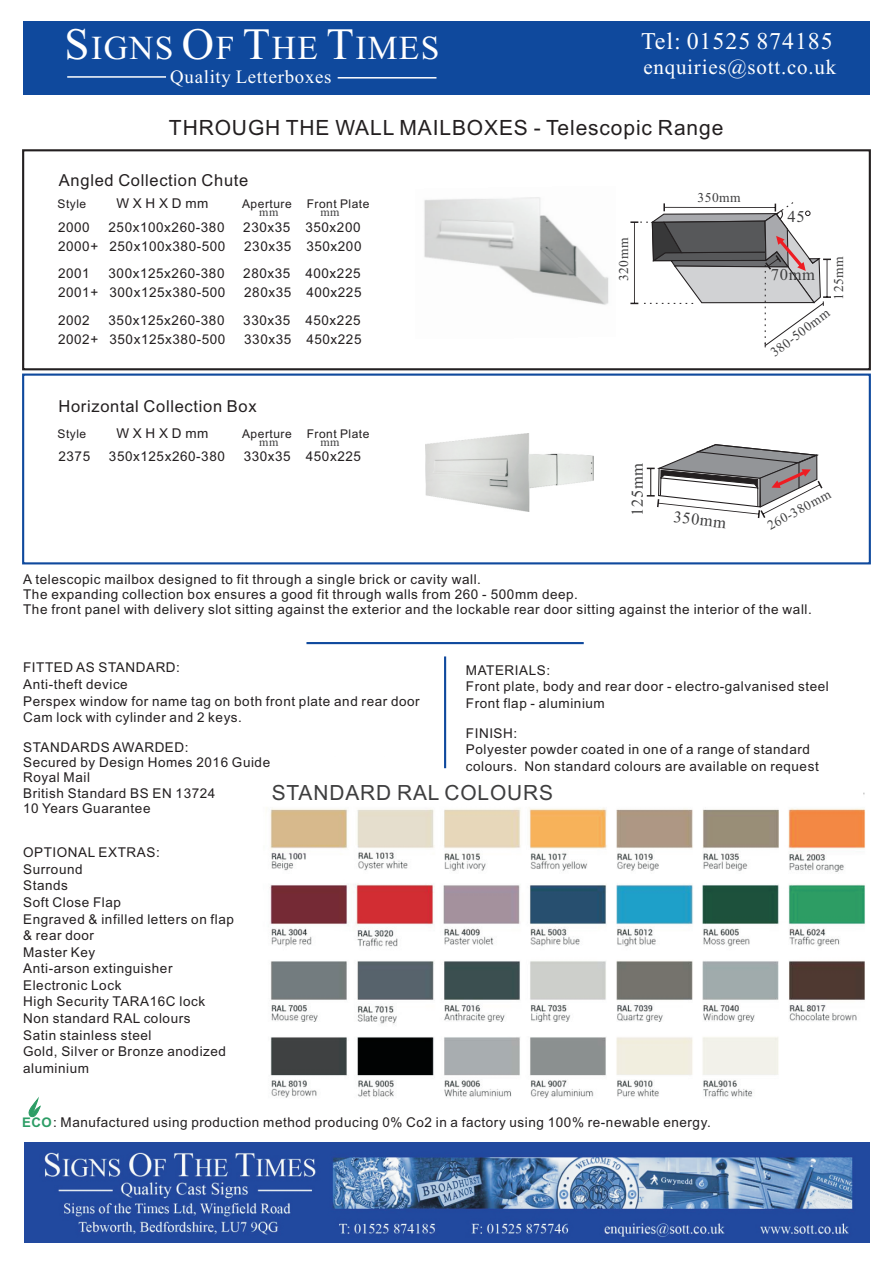
<style>
.page{position:relative;width:893px;height:1263px;background:#fff}
.page>*{position:absolute;margin:0;border:0;box-sizing:border-box;transform-origin:0 0}
.t1{font:33.6px "Times New Roman";letter-spacing:.04em;color:#fff}
.t2{font:24px "Times New Roman";letter-spacing:.035em;color:#fff}
.t3{font:21px "Arial";letter-spacing:.04em;color:#231f20}
.t4{font:21px "Times New Roman";letter-spacing:.035em;color:#fff}
.t5{font:20.85px "Arial";letter-spacing:.04em;color:#3e3e3f}
.t6{font:18.75px "Times New Roman";letter-spacing:.035em;color:#fff}
.t7{font:16.5px "Arial";letter-spacing:.04em;color:#231f20}
.t8{font:16.5px "Times New Roman";letter-spacing:.035em;color:#3e3e3f}
.t9{font:13.5px/16.6px "Arial";letter-spacing:.04em;color:#231f20}
.t10{font:13.5px "Times New Roman";letter-spacing:.04em;color:#3e3e3f}
.t11{font:12px "Arial";letter-spacing:.04em;color:#231f20}
.t12{font:12px "Times New Roman";letter-spacing:.035em;color:#3e3e3f}
.s1{font-size:44.85px}
.s2{font-weight:700;font-size:13.2px;color:#2c9d65}
</style>
<div class="page">
<img style="left:426px;top:434px;width:168px;height:77px">
<img style="left:269px;top:740px;width:596px;height:358px">
<img style="left:424px;top:197px;width:185px;height:108px">
<img style="left:24px;top:1142px;width:846px;height:101px">
<div style="left:22px;top:149px;width:849px;height:221px;border:2px solid #231f20"></div>
<div style="left:22px;top:374px;width:849px;height:190px;border:2px solid #0f499d"></div>
<hr style="left:306px;top:642px;width:278px;height:2px;background:#0f499d">
<div style="left:267px;top:757px;width:596px;height:41px;background:#fff"></div>
<div style="left:23px;top:21px;width:847px;height:73px;background:#0f499d"></div>
<hr style="left:67px;top:76px;width:99px;height:2px;background:#fff">
<hr style="left:338px;top:77px;width:98px;height:2px;background:#fff">
<hr style="left:444px;top:656px;width:2px;height:112px;background:#0f499d">
<svg style="left:647px;top:444px;width:175px;height:74px"></svg>
<svg style="left:630px;top:202px;width:201px;height:145px"></svg>
<svg style="left:28px;top:1097px;width:13px;height:21px"></svg>
<h1 class="t1" style="left:65px;top:35px;width:376px"><span class="s1">S</span>IGNS <span class="s1">O</span>F <span class="s1">T</span>HE <span class="s1">T</span>IMES</h1>
<h3 class="t6" style="left:170px;top:70px;width:163px">Quality Letterboxes</h3>
<h2 class="t2" style="left:641px;top:32px;width:193px">Tel: 01525 874185</h2>
<h3 class="t4" style="left:643px;top:59px;width:194px">enquiries@sott.co.uk</h3>
<h3 class="t3" style="left:169px;top:120px;width:556px">THROUGH THE WALL MAILBOXES - Telescopic Range</h3>
<p class="t7" style="left:59px;top:174px;width:191px">Angled Collection Chute</p>
<p class="t11" style="left:58px;top:199px;width:30px">Style</p>
<p class="t9" style="left:116px;top:196px;width:94px">W X H X D mm</p>
<p class="t11" style="left:242px;top:199px;width:129px">Aperture Front Plate</p>
<p class="t12" style="left:259px;top:208px;width:21px">mm</p>
<p class="t12" style="left:320px;top:208px;width:21px">mm</p>
<p class="t9" style="left:58px;top:220px;width:33px">2000</p>
<p class="t9" style="left:109px;top:220px;width:117px">250x100x260-380</p>
<p class="t9" style="left:243px;top:220px;width:119px">230x35 350x200</p>
<p class="t9" style="left:58px;top:239px;width:169px">2000+ 250x100x380-500</p>
<p class="t9" style="left:244px;top:239px;width:119px">230x35 350x200</p>
<p class="t9" style="left:58px;top:266px;width:33px">2001</p>
<p class="t9" style="left:109px;top:266px;width:117px">300x125x260-380</p>
<p class="t9" style="left:243px;top:266px;width:119px">280x35 400x225</p>
<p class="t9" style="left:58px;top:285px;width:169px">2001+ 300x125x380-500</p>
<p class="t9" style="left:244px;top:285px;width:119px">280x35 400x225</p>
<p class="t9" style="left:58px;top:313px;width:33px">2002</p>
<p class="t9" style="left:109px;top:313px;width:117px">350x125x260-380</p>
<p class="t9" style="left:243px;top:313px;width:119px">330x35 450x225</p>
<p class="t9" style="left:58px;top:332px;width:169px">2002+ 350x125x380-500</p>
<p class="t9" style="left:244px;top:332px;width:119px">330x35 450x225</p>
<p class="t7" style="left:58px;top:400px;width:200px">Horizontal Collection Box</p>
<p class="t11" style="left:58px;top:429px;width:30px">Style</p>
<p class="t9" style="left:116px;top:426px;width:94px">W X H X D mm</p>
<p class="t11" style="left:242px;top:429px;width:129px">Aperture Front Plate</p>
<p class="t12" style="left:259px;top:437px;width:21px">mm</p>
<p class="t12" style="left:320px;top:437px;width:21px">mm</p>
<p class="t9" style="left:58px;top:449px;width:33px">2375</p>
<p class="t9" style="left:109px;top:449px;width:117px">350x125x260-380</p>
<p class="t9" style="left:244px;top:449px;width:119px">330x35 450x225</p>
<p class="t10" style="left:619px;top:281px;width:45px;rotate:-90deg">320mm</p>
<p class="t10" style="left:697px;top:193px;width:45px">350mm</p>
<p class="t8" style="left:788px;top:210px;width:19px">45</p>
<p class="t10" style="left:834px;top:300px;width:45px;rotate:-90deg">125mm</p>
<p class="t8" style="left:771px;top:269px;width:46px">70mm</p>
<p class="t10" style="left:769px;top:350px;width:72px;rotate:-37deg">380-500mm</p>
<p class="t8" style="left:631px;top:516px;width:54px;rotate:-90deg">125mm</p>
<p class="t8" style="left:674px;top:511px;width:54px;rotate:6deg">350mm</p>
<p class="t10" style="left:766px;top:522px;width:72px;rotate:-28deg">260-380mm</p>
<p class="t9" style="left:23px;top:572px;width:790px;line-height:15.1px">A telescopic mailbox designed to fit through a single brick or cavity wall.<br>The expanding collection box ensures a good fit through walls from 260 - 500mm deep.<br>The front panel with delivery slot sitting against the exterior and the lockable rear door sitting against the interior of the wall.</p>
<p class="t9" style="left:23px;top:660px;width:398px">FITTED AS STANDARD:<br>Anti-theft device<br>Perspex window for name tag on both front plate and rear door<br>Cam lock with cylinder and 2 keys.</p>
<p class="t9" style="left:23px;top:741px;width:249px;line-height:15.1px">STANDARDS AWARDED:<br>Secured by Design Homes 2016 Guide<br>Royal Mail<br>British Standard BS EN 13724<br>10 Years Guarantee</p>
<p class="t9" style="left:466px;top:663px;width:365px">MATERIALS:<br>Front plate, body and rear door - electro-galvanised steel<br>Front flap - aluminium</p>
<p class="t9" style="left:466px;top:726px;width:354px">FINISH:<br>Polyester powder coated in one of a range of standard colours. Non standard colours are available on request</p>
<h3 class="t5" style="left:272px;top:785px;width:283px">STANDARD RAL COLOURS</h3>
<p class="t9" style="left:23px;top:845px;width:212px">OPTIONAL EXTRAS:<br>Surround<br>Stands<br>Soft Close Flap<br>Engraved &amp; infilled letters on flap &amp; rear door<br>Master Key<br>Anti-arson extinguisher<br>Electronic Lock<br>High Security TARA16C lock<br>Non standard RAL colours<br>Satin stainless steel<br>Gold, Silver or Bronze anodized aluminium</p>
<p class="t9" style="left:22px;top:1115px;width:690px"><span class="s2">ECO</span>: Manufactured using production method producing 0% Co2 in a factory using 100% re-newable energy.</p>
</div>
